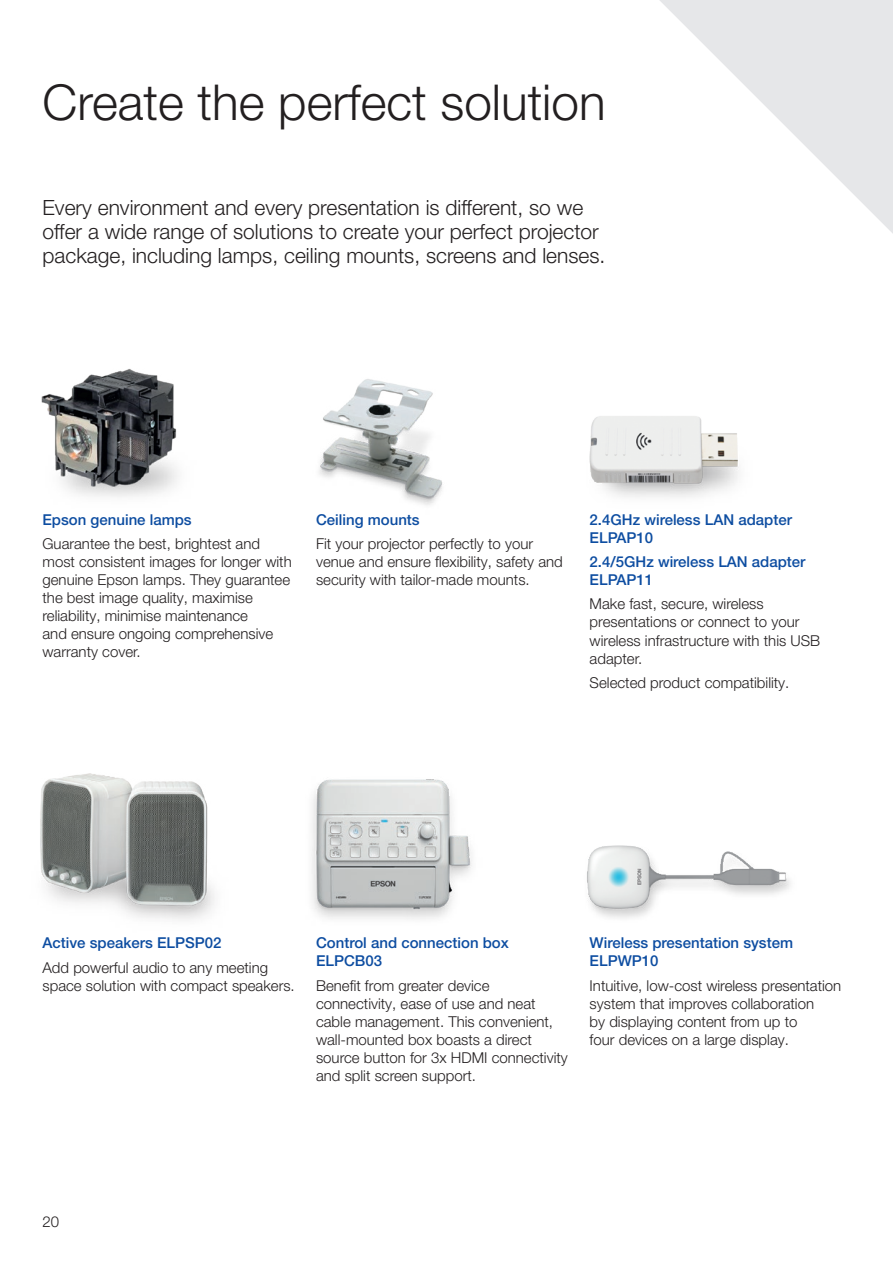
<style>
.page{position:relative;width:893px;height:1263px;background:#fff}
.page>*{position:absolute;margin:0;border:0;box-sizing:border-box;transform-origin:0 0}
.t1{font:300 49.5px "Helvetica Neue LT Pro";color:#231f20}
.t2{font:300 21px/24px "Helvetica Neue LT Pro";color:#231f20}
.t3{font:300 15px/18px "Helvetica Neue LT Pro";color:#231f20}
.t4{font:500 15px/18px "Helvetica Neue LT Pro";color:#0d4da1}
</style>
<div class="page">
<svg style="left:660px;top:0;width:233px;height:233px;fill:#e6e7e9"></svg>
<img style="left:41px;top:369px;width:137px;height:128px">
<img style="left:40px;top:773px;width:175px;height:147px">
<img style="left:589px;top:416px;width:150px;height:81px">
<img style="left:311px;top:779px;width:161px;height:140px">
<img style="left:319px;top:379px;width:123px;height:126px">
<img style="left:587px;top:845px;width:204px;height:73px">
<h1 class="t1" style="left:43px;top:73px;width:565px">Create the perfect solution</h1>
<h2 class="t2" style="left:43px;top:195px;width:564px">Every environment and every presentation is different, so we offer a wide range of solutions to create your perfect projector package, including lamps, ceiling mounts, screens and lenses.</h2>
<p class="t4" style="left:43px;top:510px;width:151px">Epson genuine lamps</p>
<p class="t3" style="left:43px;top:534px;width:251px">Guarantee the best, brightest and most consistent images for longer with genuine Epson lamps. They guarantee the best image quality, maximise reliability, minimise maintenance<br>and ensure ongoing comprehensive warranty cover.</p>
<p class="t4" style="left:316px;top:510px;width:105px">Ceiling mounts</p>
<p class="t3" style="left:316px;top:534px;width:248px">Fit your projector perfectly to your venue and ensure flexibility, safety and security with tailor-made mounts.</p>
<p class="t4" style="left:590px;top:510px;width:204px">2.4GHz wireless LAN adapter<br>ELPAP10</p>
<p class="t4" style="left:590px;top:553px;width:217px">2.4/5GHz wireless LAN adapter<br>ELPAP11</p>
<p class="t3" style="left:590px;top:595px;width:232px">Make fast, secure, wireless presentations or connect to your wireless infrastructure with this USB adapter.</p>
<p class="t3" style="left:590px;top:673px;width:201px">Selected product compatibility.</p>
<p class="t4" style="left:43px;top:934px;width:180px">Active speakers ELPSP02</p>
<p class="t3" style="left:43px;top:958px;width:254px">Add powerful audio to any meeting space solution with compact speakers.</p>
<p class="t4" style="left:316px;top:934px;width:194px">Control and connection box<br>ELPCB03</p>
<p class="t3" style="left:316px;top:976px;width:253px">Benefit from greater device connectivity, ease of use and neat cable management. This convenient, wall-mounted box boasts a direct source button for 3x HDMI connectivity and split screen support.</p>
<p class="t4" style="left:590px;top:934px;width:205px">Wireless presentation system<br>ELPWP10</p>
<p class="t3" style="left:590px;top:976px;width:253px">Intuitive, low-cost wireless presentation system that improves collaboration<br>by displaying content from up to<br>four devices on a large display.</p>
<p class="t3" style="left:43px;top:1212px;width:18px">20</p>
</div>
